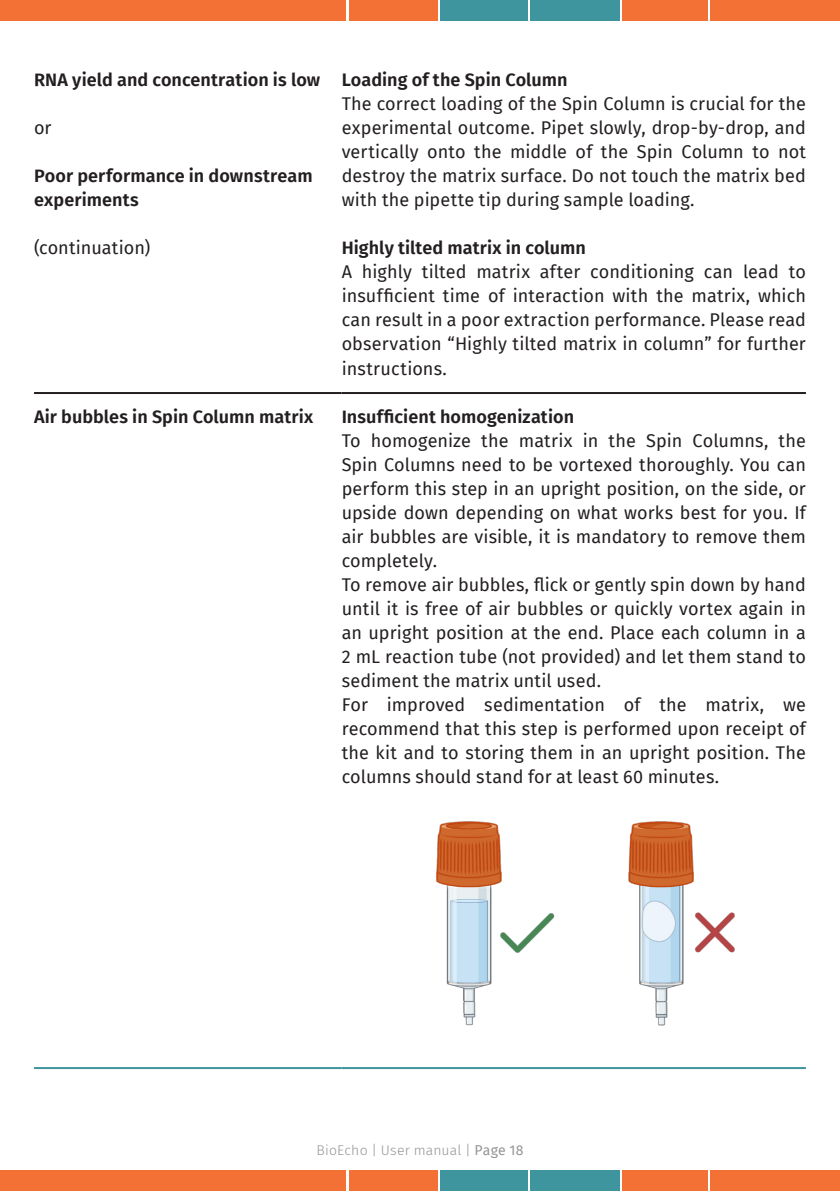
<style>
.page{position:relative;width:840px;height:1191px;background:#fff}
.page>*{position:absolute;margin:0;border:0;box-sizing:border-box;transform-origin:0 0}
.Copytext{font:18px/24px "Fira Sans";letter-spacing:.005em;color:#231f20;text-align:justify}
.Copytext-2{font:600 18px/24px "Fira Sans";letter-spacing:.005em;color:#231f20}
.t1{font:300 14px "Fira Sans";letter-spacing:.01em;color:#939598}
.s1{font-weight:400}
</style>
<div class="page">
<div style="left:0;top:1170px;width:346px;height:21px;background:#f37135"></div>
<div style="left:348px;top:1170px;width:89px;height:21px;background:#f37135"></div>
<div style="left:440px;top:1170px;width:87px;height:21px;background:#3e959e"></div>
<div style="left:530px;top:1170px;width:89px;height:21px;background:#3e959e"></div>
<div style="left:621px;top:1170px;width:86px;height:21px;background:#f37135"></div>
<div style="left:709px;top:1170px;width:130px;height:21px;background:#f37135"></div>
<div style="left:0;top:0;width:346px;height:21px;background:#f37135"></div>
<div style="left:348px;top:0;width:89px;height:21px;background:#f37135"></div>
<div style="left:440px;top:0;width:87px;height:21px;background:#3e959e"></div>
<div style="left:530px;top:0;width:89px;height:21px;background:#3e959e"></div>
<div style="left:621px;top:0;width:86px;height:21px;background:#f37135"></div>
<div style="left:709px;top:0;width:130px;height:21px;background:#f37135"></div>
<hr style="left:34px;top:1067px;width:307px;height:2px;background:#3e959e">
<hr style="left:341px;top:1067px;width:464px;height:2px;background:#3e959e">
<hr style="left:34px;top:392px;width:307px;height:2px;background:#231f20">
<hr style="left:341px;top:392px;width:464px;height:2px;background:#231f20">
<img style="left:436px;top:821px;width:299px;height:205px">
<p class="Copytext-2" style="left:34px;top:67px;width:287px">RNA yield and concentration is low</p>
<p class="Copytext" style="left:34px;top:116px;width:19px">or</p>
<p class="Copytext-2" style="left:34px;top:163px;width:280px">Poor performance in downstream experiments</p>
<p class="Copytext" style="left:34px;top:236px;width:118px">(continuation)</p>
<p class="Copytext-2" style="left:341px;top:67px;width:227px">Loading of the Spin Column</p>
<p class="Copytext" style="left:341px;top:92px;width:465px">The correct loading of the Spin Column is crucial for the experimental outcome. Pipet slowly, drop-by-drop, and vertically onto the middle of the Spin Column to not destroy the matrix surface. Do not touch the matrix bed with the pipette tip during sample loading.</p>
<p class="Copytext-2" style="left:341px;top:235px;width:246px">Highly tilted matrix in column</p>
<p class="Copytext" style="left:341px;top:260px;width:465px">A highly tilted matrix after conditioning can lead to insufficient time of interaction with the matrix, which can result in a poor extraction performance. Please read observation “Highly tilted matrix in column” for further instructions.</p>
<p class="Copytext-2" style="left:34px;top:403px;width:280px">Air bubbles in Spin Column matrix</p>
<p class="Copytext-2" style="left:341px;top:403px;width:234px">Insufficient homogenization</p>
<p class="Copytext" style="left:341px;top:428px;width:465px">To homogenize the matrix in the Spin Columns, the Spin Columns need to be vortexed thoroughly. You can perform this step in an upright position, on the side, or upside down depending on what works best for you. If air bubbles are visible, it is mandatory to remove them completely.</p>
<p class="Copytext" style="left:341px;top:572px;width:465px">To remove air bubbles, flick or gently spin down by hand until it is free of air bubbles or quickly vortex again in an upright position at the end. Place each column in a 2 mL reaction tube (not provided) and let them stand to sediment the matrix until used.</p>
<p class="Copytext" style="left:341px;top:692px;width:465px">For improved sedimentation of the matrix, we recommend that this step is performed upon receipt of the kit and to storing them in an upright position. The columns should stand for at least 60 minutes.</p>
<p class="t1" style="left:316px;top:1140px;width:208px">BioEcho | User manual | <span class="s1">Page 18</span></p>
</div>
